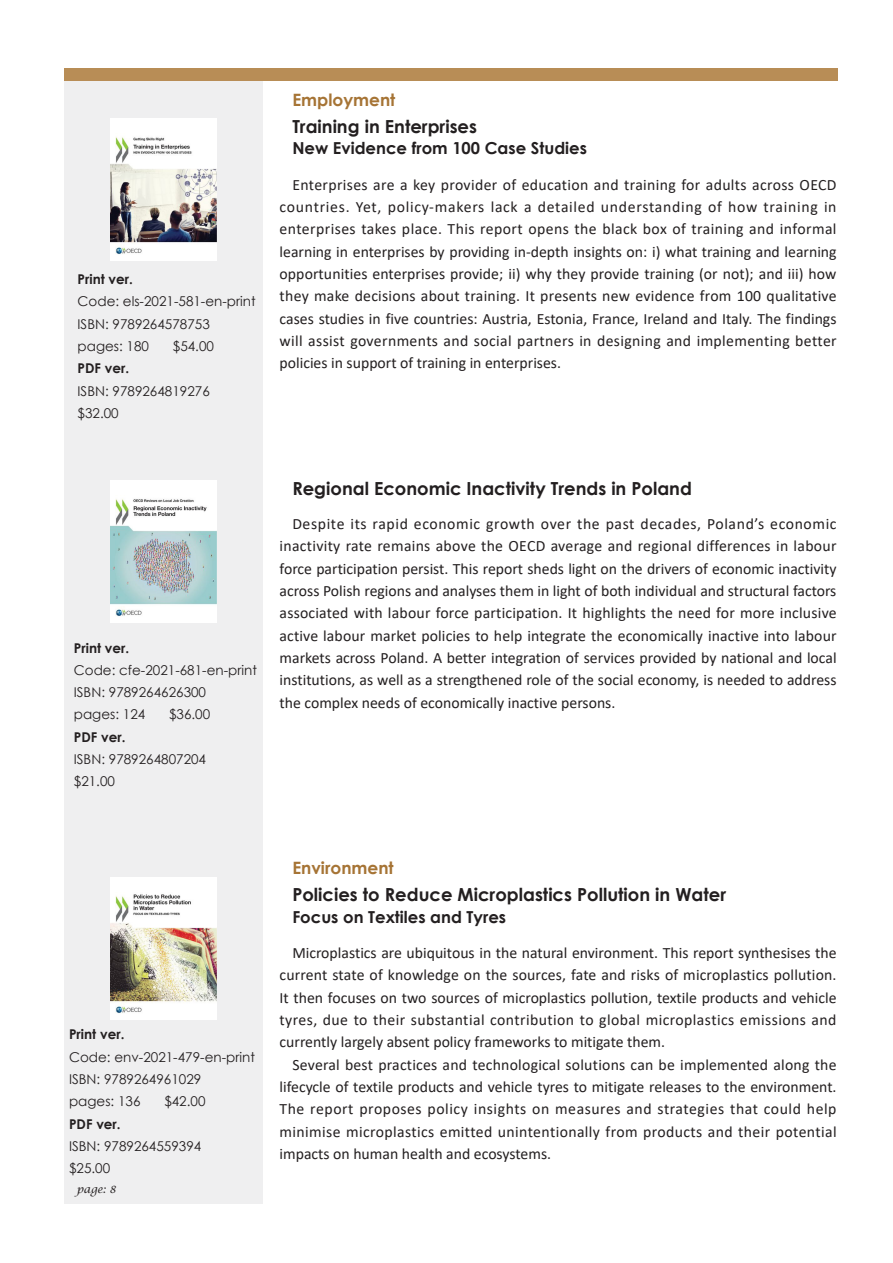
<style>
.page{position:relative;width:893px;height:1263px;background:#fff}
.page>*{position:absolute;margin:0;border:0;box-sizing:border-box;transform-origin:0 0}
.t1{font:700 18px "Century Gothic";color:#231f20}
.t2{font:700 16.95px "Century Gothic";color:#a67435}
.t3{font:700 16.5px "Century Gothic";color:#231f20}
.t4{font:15.75px/22.4px "Calibri";color:#231f20;text-align:justify}
.t5{font:13.5px "Century Gothic";color:#231f20}
.t6{font:700 13.5px "Century Gothic";color:#231f20}
.t7{font:italic 10.65px "Lucida Calligraphy";color:#231f20}
</style>
<div class="page">
<div style="left:64px;top:81px;width:199px;height:1122px;background:#efeff0"></div>
<div style="left:64px;top:69px;width:774px;height:12px;background:#b88d56"></div>
<img style="left:111px;top:119px;width:106px;height:141px">
<img style="left:111px;top:481px;width:106px;height:141px">
<img style="left:111px;top:878px;width:106px;height:141px">
<p class="t6" style="left:78px;top:269px;width:57px">Print ver.</p>
<p class="t5" style="left:78px;top:292px;width:180px">Code: els-2021-581-en-print</p>
<p class="t5" style="left:78px;top:314px;width:134px">ISBN: 9789264578753</p>
<p class="t5" style="left:78px;top:337px;width:73px">pages: 180</p>
<p class="t5" style="left:173px;top:337px;width:43px">$54.00</p>
<p class="t6" style="left:78px;top:358px;width:53px">PDF ver.</p>
<p class="t5" style="left:78px;top:381px;width:134px">ISBN: 9789264819276</p>
<p class="t5" style="left:78px;top:404px;width:43px">$32.00</p>
<p class="t2" style="left:292px;top:87px;width:105px">Employment</p>
<p class="t1" style="left:292px;top:112px;width:186px">Training in Enterprises</p>
<p class="t3" style="left:292px;top:136px;width:296px">New Evidence from 100 Case Studies</p>
<p class="t4" style="left:280px;top:173px;width:559px;text-indent:13px">Enterprises are a key provider of education and training for adults across OECD countries. Yet, policy-makers lack a detailed understanding of how training in enterprises takes place. This report opens the black box of training and informal learning in enterprises by providing in-depth insights on: i) what training and learning opportunities enterprises provide; ii) why they provide training (or not); and iii) how they make decisions about training. It presents new evidence from 100 qualitative cases studies in five countries: Austria, Estonia, France, Ireland and Italy. The findings will assist governments and social partners in designing and implementing better policies in support of training in enterprises.</p>
<p class="t6" style="left:74px;top:637px;width:57px">Print ver.</p>
<p class="t5" style="left:74px;top:660px;width:185px">Code: cfe-2021-681-en-print</p>
<p class="t5" style="left:74px;top:683px;width:134px">ISBN: 9789264626300</p>
<p class="t5" style="left:74px;top:705px;width:73px">pages: 124</p>
<p class="t5" style="left:169px;top:705px;width:43px">$36.00</p>
<p class="t6" style="left:74px;top:727px;width:53px">PDF ver.</p>
<p class="t5" style="left:74px;top:750px;width:134px">ISBN: 9789264807204</p>
<p class="t5" style="left:74px;top:772px;width:43px">$21.00</p>
<p class="t1" style="left:292px;top:474px;width:401px">Regional Economic Inactivity Trends in Poland</p>
<p class="t4" style="left:280px;top:512px;width:559px;text-indent:13px">Despite its rapid economic growth over the past decades, Poland’s economic inactivity rate remains above the OECD average and regional differences in labour force participation persist. This report sheds light on the drivers of economic inactivity across Polish regions and analyses them in light of both individual and structural factors associated with labour force participation. It highlights the need for more inclusive active labour market policies to help integrate the economically inactive into labour markets across Poland. A better integration of services provided by national and local institutions, as well as a strengthened role of the social economy, is needed to address the complex needs of economically inactive persons.</p>
<p class="t6" style="left:69px;top:1024px;width:57px">Print ver.</p>
<p class="t5" style="left:69px;top:1047px;width:187px">Code: env-2021-479-en-print</p>
<p class="t5" style="left:69px;top:1070px;width:134px">ISBN: 9789264961029</p>
<p class="t5" style="left:69px;top:1092px;width:73px">pages: 136</p>
<p class="t5" style="left:164px;top:1092px;width:43px">$42.00</p>
<p class="t6" style="left:69px;top:1113px;width:53px">PDF ver.</p>
<p class="t5" style="left:69px;top:1137px;width:134px">ISBN: 9789264559394</p>
<p class="t5" style="left:69px;top:1159px;width:43px">$25.00</p>
<p class="t7" style="left:77px;top:1183px;width:41px">page: 8</p>
<p class="t2" style="left:292px;top:855px;width:103px">Environment</p>
<p class="t1" style="left:292px;top:881px;width:435px">Policies to Reduce Microplastics Pollution in Water</p>
<p class="t3" style="left:292px;top:904px;width:215px">Focus on Textiles and Tyres</p>
<p class="t4" style="left:280px;top:941px;width:559px;text-indent:13px">Microplastics are ubiquitous in the natural environment. This report synthesises the current state of knowledge on the sources, fate and risks of microplastics pollution.<br>It then focuses on two sources of microplastics pollution, textile products and vehicle tyres, due to their substantial contribution to global microplastics emissions and currently largely absent policy frameworks to mitigate them.</p>
<p class="t4" style="left:280px;top:1053px;width:559px;text-indent:13px">Several best practices and technological solutions can be implemented along the lifecycle of textile products and vehicle tyres to mitigate releases to the environment.<br>The report proposes policy insights on measures and strategies that could help minimise microplastics emitted unintentionally from products and their potential impacts on human health and ecosystems.</p>
</div>
